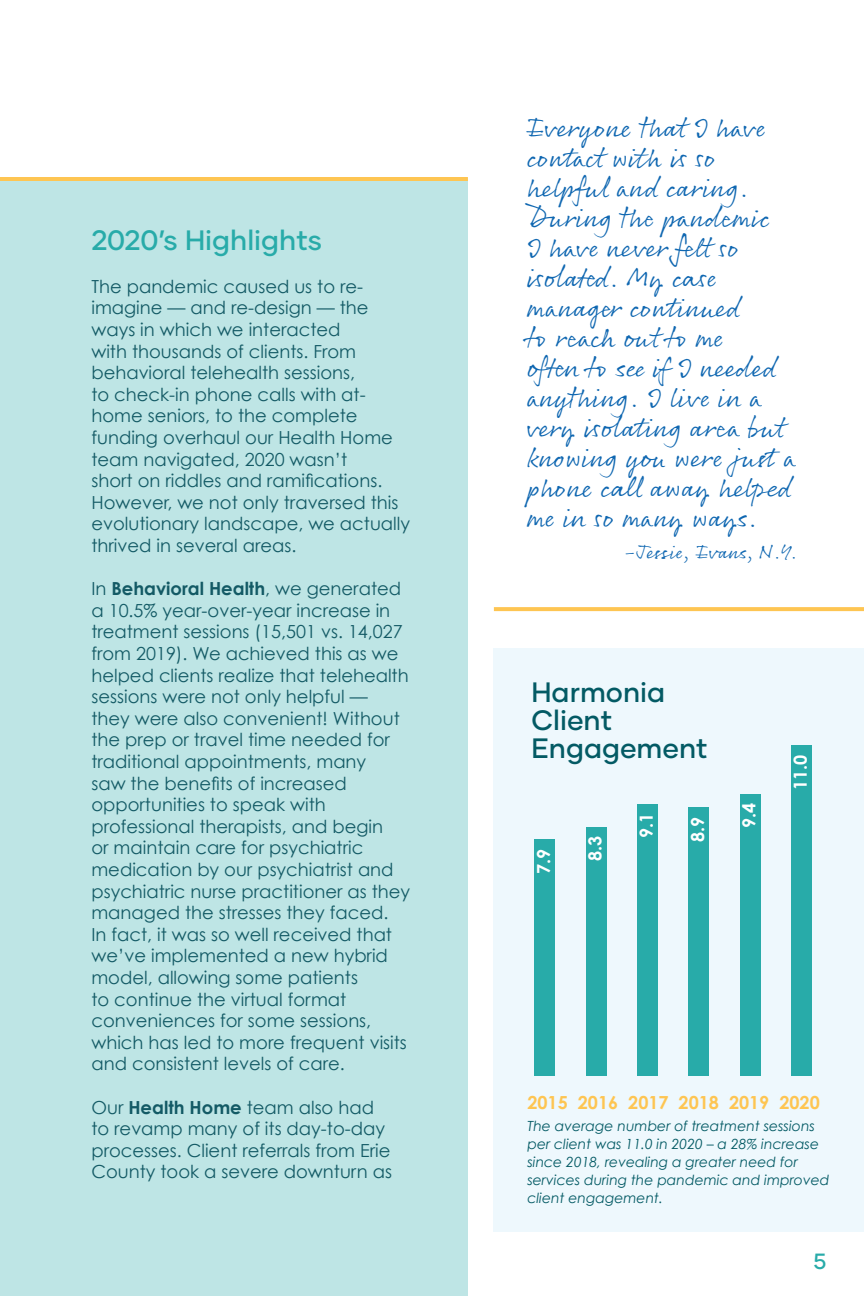
<style>
.page{position:relative;width:864px;height:1296px;background:#fff}
.page>*{position:absolute;margin:0;border:0;box-sizing:border-box;transform-origin:0 0}
.t1{font:28px/30px "Rollerscript Smooth";color:#0f67b1}
.t2{font:500 28px "Gilmer";color:#035a64}
.t3{font:500 28px "Gilmer";color:#28aba9}
.t4{font:500 22px "Gilmer";color:#28aba9}
.t5{font:20px "Rollerscript Smooth";letter-spacing:-.025em;color:#0f67b1}
.t6{font:18px/21.6px "Century Gothic";color:#135a65}
.t7{font:700 18px "Century Gothic";color:#fec552}
.t8{font:700 18px "Century Gothic";color:#fff}
.t9{font:italic 14px/18px "Century Gothic";color:#035a64}
.s1{font-weight:700}
</style>
<div class="page">
<svg style="left:494px;top:607px;width:370px;height:4px"></svg>
<div style="left:0;top:178px;width:468px;height:1118px;background:#bee5e5"></div>
<div style="left:494px;top:648px;width:370px;height:583px;background:#eef8fd"></div>
<div style="left:637px;top:804px;width:21px;height:272px;background:#28aba9"></div>
<div style="left:689px;top:808px;width:20px;height:268px;background:#28aba9"></div>
<div style="left:740px;top:794px;width:21px;height:282px;background:#28aba9"></div>
<div style="left:791px;top:746px;width:21px;height:330px;background:#28aba9"></div>
<div style="left:535px;top:840px;width:20px;height:236px;background:#28aba9"></div>
<div style="left:586px;top:827px;width:21px;height:249px;background:#28aba9"></div>
<hr style="left:0;top:177px;width:468px;height:4px;background:#fec552">
<p class="t1" style="left:527px;top:111px;width:270px">Everyone that I have contact with is so helpful and caring.<br>During the pandemic<br>I have never felt so isolated. My case manager continued<br>to reach out to me<br>often to see if I needed anything. I live in a very isolating area but knowing you were just a phone call away helped me in so many ways.</p>
<p class="t5" style="left:622px;top:539px;width:177px">-Jessie, Evans, N.Y.</p>
<p class="t3" style="left:91px;top:222px;width:232px">2020’s Highlights</p>
<p class="t6" style="left:91px;top:275px;width:320px">The pandemic caused us to re&shy;imagine — and re-design — the ways in which we interacted<br>with thousands of clients. From behavioral telehealth sessions,<br>to check-in phone calls with at&shy;home seniors, to the complete funding overhaul our Health Home team navigated, 2020 wasn’t<br>short on riddles and ramifications.<br>However, we not only traversed this evolutionary landscape, we actually thrived in several areas.</p>
<p class="t6" style="left:91px;top:578px;width:320px">In <span class="s1">Behavioral Health</span>, we generated a 10.5% year-over-year increase in treatment sessions (15,501 vs. 14,027 from 2019). We achieved this as we helped clients realize that telehealth sessions were not only helpful — they were also convenient! Without the prep or travel time needed for traditional appointments, many<br>saw the benefits of increased opportunities to speak with professional therapists, and begin<br>or maintain care for psychiatric medication by our psychiatrist and psychiatric nurse practitioner as they managed the stresses they faced.<br>In fact, it was so well received that we’ve implemented a new hybrid model, allowing some patients<br>to continue the virtual format conveniences for some sessions, which has led to more frequent visits and consistent levels of care.</p>
<p class="t6" style="left:91px;top:1096px;width:302px">Our <span class="s1">Health Home</span> team also had to revamp many of its day-to-day processes. Client referrals from Erie<br>County took a severe downturn as</p>
<p class="t7" style="left:527px;top:1091px;width:294px">2015 2016 2017 2018 2019 2020</p>
<p class="t2" style="left:531px;top:674px;width:135px">Harmonia</p>
<p class="t2" style="left:531px;top:702px;width:82px">Client</p>
<p class="t2" style="left:531px;top:730px;width:178px">Engagement</p>
<p class="t8" style="left:789px;top:790px;width:37px;rotate:-90deg">11.0</p>
<p class="t8" style="left:738px;top:828px;width:27px;rotate:-90deg">9.4</p>
<p class="t8" style="left:635px;top:838px;width:27px;rotate:-90deg">9.1</p>
<p class="t8" style="left:686px;top:842px;width:27px;rotate:-90deg">8.9</p>
<p class="t8" style="left:584px;top:861px;width:27px;rotate:-90deg">8.3</p>
<p class="t8" style="left:532px;top:874px;width:27px;rotate:-90deg">7.9</p>
<p class="t9" style="left:527px;top:1117px;width:304px">The average number of treatment sessions per client was 11.0 in 2020 – a 28% increase since 2018, revealing a greater need for services during the pandemic and improved client engagement.</p>
<p class="t4" style="left:814px;top:1248px;width:14px">5</p>
</div>
